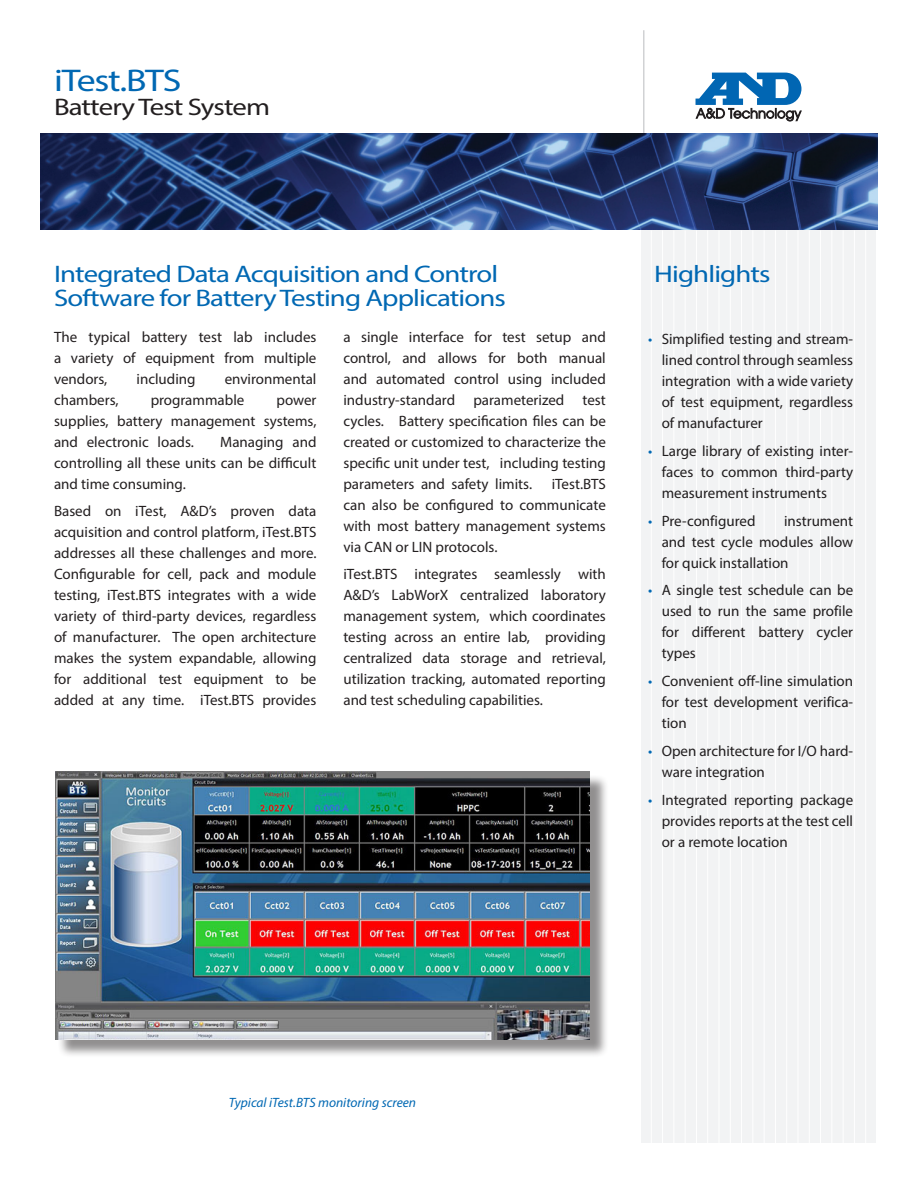
<style>
.page{position:relative;width:918px;height:1188px;background:#fff}
.page>*{position:absolute;margin:0;border:0;box-sizing:border-box;transform-origin:0 0}
.t1{font:31.5px "Myriad Pro";letter-spacing:-.035em;color:#0168b3;scale:1.2 1}
.t2{font:24px "Myriad Pro";letter-spacing:-.03em;color:#0168b3;scale:1.2 1}
.t3{font:24px "Myriad Pro";letter-spacing:-.03em;color:#231f20;scale:1.2 1}
.t4{font:15px/21px "Myriad Pro";color:#231f20;text-align:justify}
.t5{font:15px/21px "Myriad Pro";color:#201d1e;text-align:justify}
.t6{font:italic 13.5px "Myriad Pro";color:#0168b3}
.s1{color:#0168b3}
</style>
<div class="page">
<div style="left:642px;top:222px;width:234px;height:921px;background:#f2f3f4"></div>
<hr style="left:643px;top:30px;width:2px;height:105px;background:#d1d2d4">
<img style="left:40px;top:134px;width:838px;height:96px">
<svg style="left:696px;top:73px;width:105px;height:48px"></svg>
<hr style="left:651px;top:230px;width:1px;height:933px;background:#fff">
<hr style="left:775px;top:230px;width:1px;height:933px;background:#fff">
<hr style="left:786px;top:230px;width:1px;height:933px;background:#fff">
<hr style="left:798px;top:230px;width:1px;height:933px;background:#fff">
<hr style="left:809px;top:230px;width:1px;height:933px;background:#fff">
<hr style="left:820px;top:230px;width:1px;height:933px;background:#fff">
<hr style="left:831px;top:230px;width:1px;height:933px;background:#fff">
<hr style="left:843px;top:230px;width:1px;height:933px;background:#fff">
<hr style="left:854px;top:230px;width:1px;height:933px;background:#fff">
<hr style="left:764px;top:230px;width:1px;height:933px;background:#fff">
<hr style="left:662px;top:230px;width:1px;height:933px;background:#fff">
<hr style="left:685px;top:230px;width:1px;height:933px;background:#fff">
<hr style="left:696px;top:230px;width:1px;height:933px;background:#fff">
<hr style="left:707px;top:230px;width:1px;height:933px;background:#fff">
<hr style="left:719px;top:230px;width:1px;height:933px;background:#fff">
<hr style="left:730px;top:230px;width:1px;height:933px;background:#fff">
<hr style="left:741px;top:230px;width:1px;height:933px;background:#fff">
<hr style="left:673px;top:230px;width:1px;height:933px;background:#fff">
<hr style="left:752px;top:230px;width:1px;height:933px;background:#fff">
<hr style="left:865px;top:230px;width:1px;height:933px;background:#fff">
<div style="left:57px;top:774px;width:552px;height:284px;background:#231f20;opacity:.5"></div>
<img style="left:55px;top:772px;width:535px;height:268px">
<p class="t1" style="left:54px;top:61px;width:108px">iTest.BTS</p>
<p class="t3" style="left:54px;top:92px;width:182px">Battery Test System</p>
<p class="t2" style="left:54px;top:259px;width:372px">Integrated Data Acquisition and Control</p>
<p class="t2" style="left:54px;top:283px;width:378px">Software for Battery Testing Applications</p>
<p class="t4" style="left:54px;top:326px;width:264px">The typical battery test lab includes a variety of equipment from multiple vendors,</p>
<p class="t4" style="left:343px;top:326px;width:264px">a single interface for test setup and control, and allows for both manual and automated control using included industry-standard parameterized test cycles. Battery specification files can be created or customized to characterize the specific unit under test, including testing parameters and safety limits.</p>
<p class="t4" style="left:137px;top:368px;width:61px">including</p>
<p class="t4" style="left:225px;top:368px;width:93px">environmental</p>
<p class="t4" style="left:54px;top:389px;width:66px">chambers,</p>
<p class="t4" style="left:151px;top:389px;width:95px">programmable</p>
<p class="t4" style="left:54px;top:389px;width:264px;text-indent:222px">power supplies, battery management systems, and electronic loads.</p>
<p class="t4" style="left:54px;top:431px;width:264px;text-indent:166px">Managing and controlling all these units can be difficult and time consuming.</p>
<p class="t4" style="left:54px;top:501px;width:264px">Based on iTest, A&amp;D’s proven data acquisition and control platform, iTest.BTS addresses all these challenges and more.<br>Configurable for cell, pack and module testing, iTest.BTS integrates with a wide variety of third-party devices, regardless of manufacturer. The open architecture makes the system expandable, allowing for additional test equipment to be added at any time. iTest.BTS provides</p>
<p class="t4" style="left:343px;top:473px;width:264px;text-indent:208px">iTest.BTS can also be configured to communicate with most battery management systems via CAN or LIN protocols.</p>
<p class="t4" style="left:343px;top:564px;width:264px">iTest.BTS integrates seamlessly with A&amp;D’s LabWorX centralized laboratory management system, which coordinates testing across an entire lab, providing centralized data storage and retrieval, utilization tracking, automated reporting and test scheduling capabilities.</p>
<p class="t2" style="left:654px;top:259px;width:99px">Highlights</p>
<p class="t5" style="left:662px;top:328px;width:193px;text-indent:-14px"><span class="s1">•</span> Simplified testing and stream&shy;lined control through seamless integration with a wide variety of test equipment, regardless of manufacturer</p>
<p class="t5" style="left:662px;top:440px;width:193px;text-indent:-14px"><span class="s1">•</span> Large library of existing inter&shy;faces to common third-party measurement instruments</p>
<p class="t5" style="left:648px;top:510px;width:109px"><span class="s1">•</span> Pre-configured</p>
<p class="t5" style="left:662px;top:510px;width:193px;text-indent:122px">instrument and test cycle modules allow for quick installation</p>
<p class="t5" style="left:662px;top:580px;width:193px;text-indent:-14px"><span class="s1">•</span> A single test schedule can be used to run the same profile for different battery cycler types</p>
<p class="t5" style="left:662px;top:670px;width:193px;text-indent:-14px"><span class="s1">•</span> Convenient off-line simulation for test development verifica&shy;tion</p>
<p class="t5" style="left:662px;top:740px;width:193px;text-indent:-14px"><span class="s1">•</span> Open architecture for I/O hard&shy;ware integration</p>
<p class="t5" style="left:662px;top:789px;width:193px;text-indent:-14px"><span class="s1">•</span> Integrated reporting package provides reports at the test cell or a remote location</p>
<p class="t6" style="left:229px;top:1094px;width:189px">Typical iTest.BTS monitoring screen</p>
</div>
